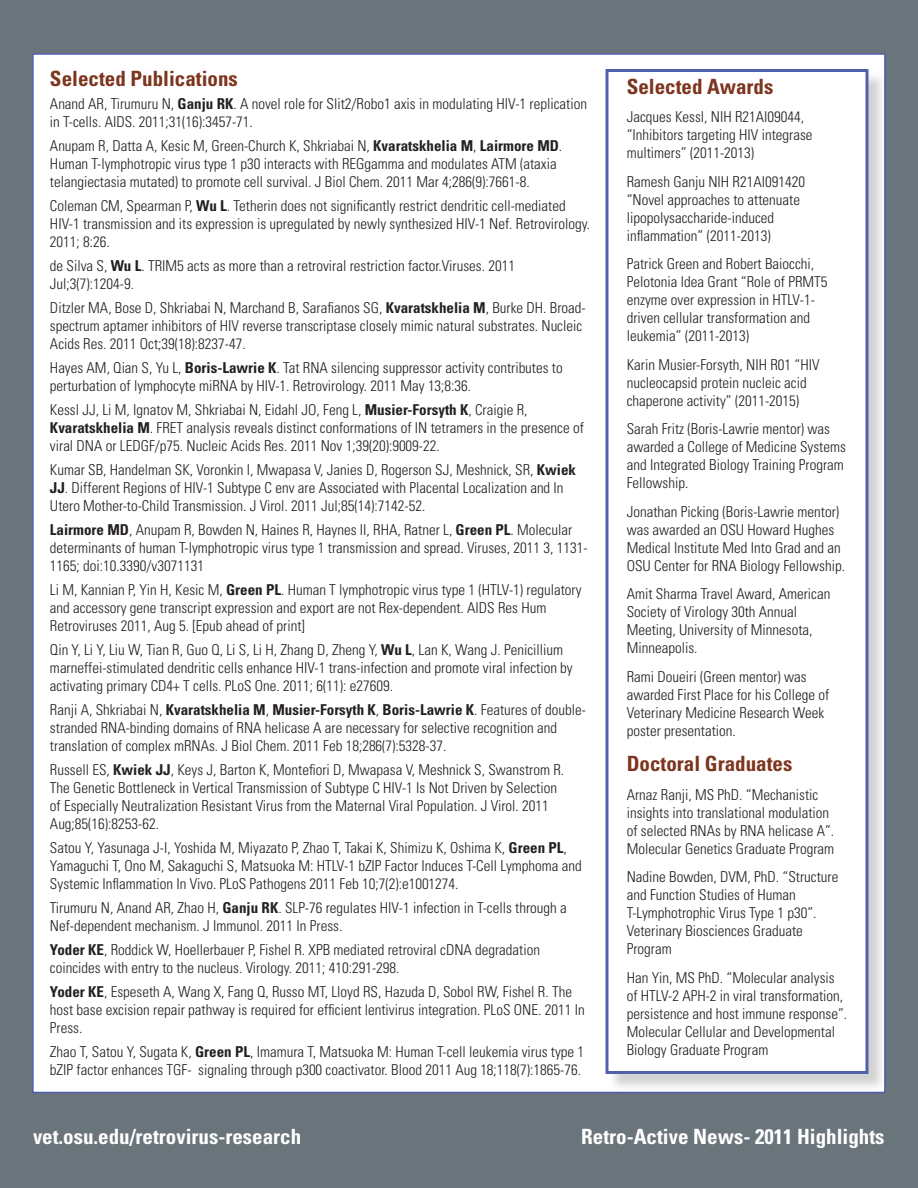
<style>
.page{position:relative;width:918px;height:1188px;background:#6a747b}
.page>*{position:absolute;margin:0;border:0;box-sizing:border-box;transform-origin:0 0}
.t1{font:700 condensed 21px "Univers";color:#fff}
.t2{font:700 condensed 21px "Univers";color:#7c351e}
.t3{font:300 condensed 15px/18px "Univers";color:#231f20}
.s1{font-weight:700}
</style>
<div class="page">
<div style="left:32px;top:53px;width:854px;height:1040px;background:#fff;border:2px solid #5060ac"></div>
<div style="left:608px;top:71px;width:279px;height:1021px;background:#231f20;opacity:.2"></div>
<div style="left:606px;top:69px;width:262px;height:1005px;background:#fff;border:3px solid #5060ac"></div>
<p class="t2" style="left:50px;top:66px;width:189px">Selected Publications</p>
<p class="t3" style="left:50px;top:94px;width:539px">Anand AR, Tirumuru N, <span class="s1">Ganju RK</span>. A novel role for Slit2/Robo1 axis in modulating HIV-1 replication in T-cells. AIDS. 2011;31(16):3457-71.</p>
<p class="t3" style="left:50px;top:136px;width:514px">Anupam R, Datta A, Kesic M, Green-Church K, Shkriabai N, <span class="s1">Kvaratskhelia M</span>, <span class="s1">Lairmore MD</span>.<br>Human T-lymphotropic virus type 1 p30 interacts with REGgamma and modulates ATM (ataxia telangiectasia mutated) to promote cell survival. J Biol Chem. 2011 Mar 4;286(9):7661-8.</p>
<p class="t3" style="left:50px;top:196px;width:542px">Coleman CM, Spearman P, <span class="s1">Wu L</span>. Tetherin does not significantly restrict dendritic cell-mediated<br>HIV-1 transmission and its expression is upregulated by newly synthesized HIV-1 Nef. Retrovirology.<br>2011; 8:26.</p>
<p class="t3" style="left:50px;top:256px;width:467px">de Silva S, <span class="s1">Wu L</span>. TRIM5 acts as more than a retroviral restriction factor.Viruses. 2011<br>Jul;3(7):1204-9.</p>
<p class="t3" style="left:50px;top:298px;width:537px">Ditzler MA, Bose D, Shkriabai N, Marchand B, Sarafianos SG, <span class="s1">Kvaratskhelia M</span>, Burke DH. Broad&shy;spectrum aptamer inhibitors of HIV reverse transcriptase closely mimic natural substrates. Nucleic<br>Acids Res. 2011 Oct;39(18):8237-47.</p>
<p class="t3" style="left:50px;top:358px;width:514px">Hayes AM, Qian S, Yu L, <span class="s1">Boris-Lawrie K</span>. Tat RNA silencing suppressor activity contributes to perturbation of lymphocyte miRNA by HIV-1. Retrovirology. 2011 May 13;8:36.</p>
<p class="t3" style="left:50px;top:400px;width:535px">Kessl JJ, Li M, Ignatov M, Shkriabai N, Eidahl JO, Feng L, <span class="s1">Musier-Forsyth K</span>, Craigie R,<br><span class="s1">Kvaratskhelia M</span>. FRET analysis reveals distinct conformations of IN tetramers in the presence of viral DNA or LEDGF/p75. Nucleic Acids Res. 2011 Nov 1;39(20):9009-22.</p>
<p class="t3" style="left:50px;top:460px;width:528px">Kumar SB, Handelman SK, Voronkin I, Mwapasa V, Janies D, Rogerson SJ, Meshnick, SR, <span class="s1">Kwiek<br>JJ</span>. Different Regions of HIV-1 Subtype C env are Associated with Placental Localization and In<br>Utero Mother-to-Child Transmission. J Virol. 2011 Jul;85(14):7142-52.</p>
<p class="t3" style="left:50px;top:520px;width:539px"><span class="s1">Lairmore MD</span>, Anupam R, Bowden N, Haines R, Haynes II, RHA, Ratner L, <span class="s1">Green PL</span>. Molecular determinants of human T-lymphotropic virus type 1 transmission and spread. Viruses, 2011 3, 1131-<br>1165; doi:10.3390/v3071131</p>
<p class="t3" style="left:50px;top:580px;width:533px">Li M, Kannian P, Yin H, Kesic M, <span class="s1">Green PL</span>. Human T lymphotropic virus type 1 (HTLV-1) regulatory and accessory gene transcript expression and export are not Rex-dependent. AIDS Res Hum<br>Retroviruses 2011, Aug 5. [Epub ahead of print]</p>
<p class="t3" style="left:50px;top:640px;width:524px">Qin Y, Li Y, Liu W, Tian R, Guo Q, Li S, Li H, Zhang D, Zheng Y, <span class="s1">Wu L</span>, Lan K, Wang J. Penicillium marneffei-stimulated dendritic cells enhance HIV-1 trans-infection and promote viral infection by activating primary CD4+ T cells. PLoS One. 2011; 6(11): e27609.</p>
<p class="t3" style="left:50px;top:700px;width:537px">Ranji A, Shkriabai N, <span class="s1">Kvaratskhelia M</span>, <span class="s1">Musier-Forsyth K</span>, <span class="s1">Boris-Lawrie K</span>. Features of double&shy;stranded RNA-binding domains of RNA helicase A are necessary for selective recognition and translation of complex mRNAs. J Biol Chem. 2011 Feb 18;286(7):5328-37.</p>
<p class="t3" style="left:50px;top:760px;width:516px">Russell ES, <span class="s1">Kwiek JJ</span>, Keys J, Barton K, Montefiori D, Mwapasa V, Meshnick S, Swanstrom R.<br>The Genetic Bottleneck in Vertical Transmission of Subtype C HIV-1 Is Not Driven by Selection of Especially Neutralization Resistant Virus from the Maternal Viral Population. J Virol. 2011<br>Aug;85(16):8253-62.</p>
<p class="t3" style="left:50px;top:838px;width:533px">Satou Y, Yasunaga J-I, Yoshida M, Miyazato P, Zhao T, Takai K, Shimizu K, Oshima K, <span class="s1">Green PL</span>,<br>Yamaguchi T, Ono M, Sakaguchi S, Matsuoka M: HTLV-1 bZIP Factor Induces T-Cell Lymphoma and<br>Systemic Inflammation In Vivo. PLoS Pathogens 2011 Feb 10;7(2):e1001274.</p>
<p class="t3" style="left:50px;top:898px;width:518px">Tirumuru N, Anand AR, Zhao H, <span class="s1">Ganju RK</span>. SLP-76 regulates HIV-1 infection in T-cells through a<br>Nef-dependent mechanism. J Immunol. 2011 In Press.</p>
<p class="t3" style="left:50px;top:940px;width:492px"><span class="s1">Yoder KE</span>, Roddick W, Hoellerbauer P, Fishel R. XPB mediated retroviral cDNA degradation coincides with entry to the nucleus. Virology. 2011; 410:291-298.</p>
<p class="t3" style="left:50px;top:982px;width:536px"><span class="s1">Yoder KE</span>, Espeseth A, Wang X, Fang Q, Russo MT, Lloyd RS, Hazuda D, Sobol RW, Fishel R. The host base excision repair pathway is required for efficient lentivirus integration. PLoS ONE. 2011 In<br>Press.</p>
<p class="t3" style="left:50px;top:1042px;width:536px">Zhao T, Satou Y, Sugata K, <span class="s1">Green PL</span>, Imamura T, Matsuoka M: Human T-cell leukemia virus type 1 bZIP factor enhances TGF-β signaling through p300 coactivator. Blood 2011 Aug 18;118(7):1865-76.</p>
<p class="t2" style="left:627px;top:73px;width:148px">Selected Awards</p>
<p class="t3" style="left:627px;top:108px;width:187px">Jacques Kessl, NIH R21AI09044, “Inhibitors targeting HIV integrase multimers” (2011-2013)</p>
<p class="t3" style="left:627px;top:172px;width:180px">Ramesh Ganju NIH R21AI091420 “Novel approaches to attenuate lipopolysaccharide-induced inflammation” (2011-2013)</p>
<p class="t3" style="left:627px;top:255px;width:202px">Patrick Green and Robert Baiocchi, Pelotonia Idea Grant “Role of PRMT5 enzyme over expression in HTLV-1- driven cellular transformation and leukemia” (2011-2013)</p>
<p class="t3" style="left:627px;top:355px;width:194px">Karin Musier-Forsyth, NIH R01 “HIV nucleocapsid protein nucleic acid chaperone activity” (2011-2015)</p>
<p class="t3" style="left:627px;top:420px;width:221px">Sarah Fritz (Boris-Lawrie mentor) was awarded a College of Medicine Systems and Integrated Biology Training Program<br>Fellowship.</p>
<p class="t3" style="left:627px;top:502px;width:220px">Jonathan Picking (Boris-Lawrie mentor) was awarded an OSU Howard Hughes Medical Institute Med Into Grad and an OSU Center for RNA Biology Fellowship.</p>
<p class="t3" style="left:627px;top:585px;width:205px">Amit Sharma Travel Award, American<br>Society of Virology 30th Annual<br>Meeting, University of Minnesota,<br>Minneapolis.</p>
<p class="t3" style="left:627px;top:667px;width:204px">Rami Doueiri (Green mentor) was awarded First Place for his College of<br>Veterinary Medicine Research Week poster presentation.</p>
<p class="t2" style="left:627px;top:751px;width:167px">Doctoral Graduates</p>
<p class="t3" style="left:627px;top:785px;width:209px">Arnaz Ranji, MS PhD. “Mechanistic insights into translational modulation of selected RNAs by RNA helicase A”.<br>Molecular Genetics Graduate Program</p>
<p class="t3" style="left:627px;top:868px;width:213px">Nadine Bowden, DVM, PhD. “Structure and Function Studies of Human<br>T-Lymphotrophic Virus Type 1 p30”.<br>Veterinary Biosciences Graduate<br>Program</p>
<p class="t3" style="left:627px;top:968px;width:222px">Han Yin, MS PhD. “Molecular analysis of HTLV-2 APH-2 in viral transformation, persistence and host immune response”.<br>Molecular Cellular and Developmental Biology Graduate Program</p>
<h1 class="t1" style="left:33px;top:1124px;width:270px">vet.osu.edu/retrovirus-research</h1>
<h1 class="t1" style="left:581px;top:1124px;width:305px">Retro-Active News- 2011 Highlights</h1>
</div>
